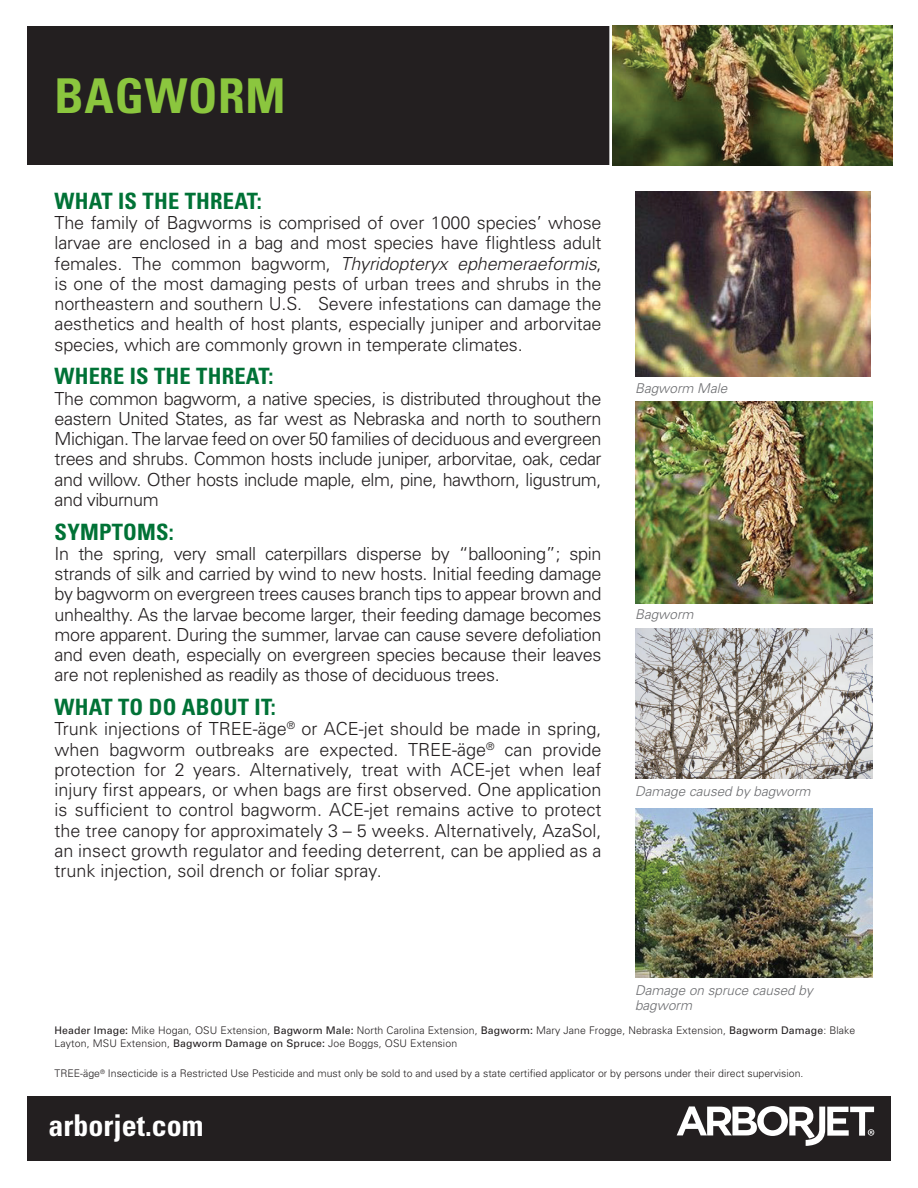
<style>
.page{position:relative;width:918px;height:1188px;background:#fff}
.page>*{position:absolute;margin:0;border:0;box-sizing:border-box;transform-origin:0 0}
.t1{font:700 condensed 48px "Univers";letter-spacing:.015em;color:#8bc63e}
.t2{font:700 condensed 30px "Univers";color:#fff}
.t3{font:700 condensed 22.5px "Univers";letter-spacing:.01em;color:#007236}
.t4{font:300 18px/20.2px "Univers";letter-spacing:-.015em;color:#231f20;text-align:justify}
.t5{font:italic 300 13.5px/15px "Univers";color:#6c6d70}
.t6{font:300 10.5px/12.6px "Univers";color:#231f20}
.s1{font-style:italic}
.s2{font-weight:400}
</style>
<div class="page">
<img style="left:635px;top:629px;width:237px;height:150px">
<img style="left:635px;top:808px;width:237px;height:169px">
<img style="left:635px;top:401px;width:237px;height:203px">
<div style="left:27px;top:26px;width:864px;height:139px;background:#231f20"></div>
<hr style="left:609px;top:21px;width:3px;height:169px;background:#fff">
<div style="left:27px;top:1097px;width:864px;height:64px;background:#231f20"></div>
<svg style="left:677px;top:1106px;width:197px;height:40px"></svg>
<img style="left:635px;top:192px;width:236px;height:184px">
<img style="left:612px;top:26px;width:280px;height:140px">
<h1 class="t1" style="left:55px;top:67px;width:232px">BAGWORM</h1>
<p class="t3" style="left:55px;top:187px;width:209px">WHAT IS THE THREAT:</p>
<p class="t4" style="left:55px;top:212px;width:549px">The family of Bagworms is comprised of over 1000 species’ whose larvae are enclosed in a bag and most species have flightless adult females. The common bagworm, <span class="s1">Thyridopteryx ephemeraeformis</span>, is one of the most damaging pests of urban trees and shrubs in the northeastern and southern U.S. Severe infestations can damage the aesthetics and health of host plants, especially juniper and arborvitae species, which are commonly grown in temperate climates.</p>
<p class="t3" style="left:55px;top:363px;width:220px">WHERE IS THE THREAT:</p>
<p class="t4" style="left:55px;top:388px;width:549px">The common bagworm, a native species, is distributed throughout the eastern United States, as far west as Nebraska and north to southern Michigan. The larvae feed on over 50 families of deciduous and evergreen trees and shrubs. Common hosts include juniper, arborvitae, oak, cedar and willow. Other hosts include maple, elm, pine, hawthorn, ligustrum, and viburnum</p>
<p class="t3" style="left:55px;top:518px;width:121px">SYMPTOMS:</p>
<p class="t4" style="left:55px;top:543px;width:549px">In the spring, very small caterpillars disperse by “ballooning”; spin strands of silk and carried by wind to new hosts. Initial feeding damage by bagworm on evergreen trees causes branch tips to appear brown and unhealthy. As the larvae become larger, their feeding damage becomes more apparent. During the summer, larvae can cause severe defoliation and even death, especially on evergreen species because their leaves are not replenished as readily as those of deciduous trees.</p>
<p class="t3" style="left:55px;top:693px;width:223px">WHAT TO DO ABOUT IT:</p>
<p class="t4" style="left:55px;top:718px;width:549px">Trunk injections of TREE-äge<sup>®</sup> or ACE-jet should be made in spring, when bagworm outbreaks are expected. TREE-äge<sup>®</sup> can provide protection for 2 years. Alternatively, treat with ACE-jet when leaf injury first appears, or when bags are first observed. One application is sufficient to control bagworm. ACE-jet remains active to protect the tree canopy for approximately 3 – 5 weeks. Alternatively, AzaSol, an insect growth regulator and feeding deterrent, can be applied as a trunk injection, soil drench or foliar spray.</p>
<p class="t5" style="left:635px;top:381px;width:94px">Bagworm Male</p>
<p class="t5" style="left:635px;top:607px;width:60px">Bagworm</p>
<p class="t5" style="left:635px;top:784px;width:177px">Damage caused by bagworm</p>
<p class="t5" style="left:635px;top:982px;width:179px">Damage on spruce caused by bagworm</p>
<p class="t6" style="left:55px;top:1024px;width:802px"><span class="s2">Header Image:</span> Mike Hogan, OSU Extension, <span class="s2">Bagworm Male:</span> North Carolina Extension, <span class="s2">Bagworm:</span> Mary Jane Frogge, Nebraska Extension, <span class="s2">Bagworm Damage</span>: Blake<br>Layton, MSU Extension, <span class="s2">Bagworm Damage on Spruce:</span> Joe Boggs, OSU Extension</p>
<p class="t6" style="left:55px;top:1067px;width:750px">TREE-äge<sup>®</sup> Insecticide is a Restricted Use Pesticide and must only be sold to and used by a state certified applicator or by persons under their direct supervision.</p>
<h2 class="t2" style="left:49px;top:1107px;width:156px">arborjet.com</h2>
</div>
